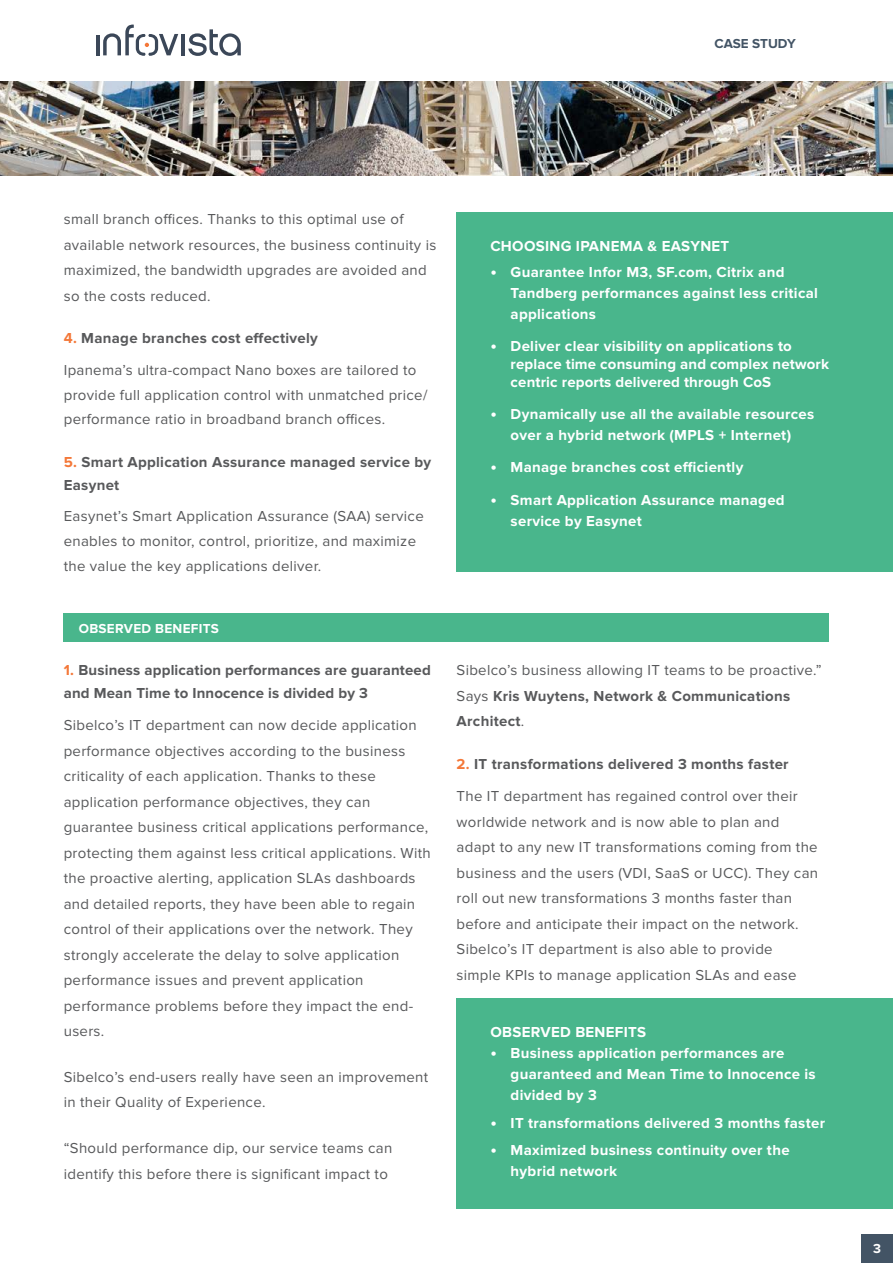
<style>
.page{position:relative;width:893px;height:1263px;background:#fff}
.page>*{position:absolute;margin:0;border:0;box-sizing:border-box;transform-origin:0 0}
.Body{font:15px/25.5px "Proxima Nova";letter-spacing:.02em;color:#58595b}
.CTA_Title{font:700 15px/21px "Proxima Nova";letter-spacing:.02em;color:#fff}
.Body-2{font:700 15px/22.5px "Proxima Nova";letter-spacing:.02em;color:#58595b}
.Heading_1{font:700 13.5px "Proxima Nova";letter-spacing:.02em;color:#fff}
.t1{font:700 13.5px "Proxima Nova";letter-spacing:-.005em;color:#435465}
.s1{color:#f47839}
.s2{font-size:18px}
.s3{font-weight:700}
</style>
<div class="page">
<div style="left:64px;top:614px;width:765px;height:28px;background:#49b68c"></div>
<div style="left:457px;top:212px;width:436px;height:359px;background:#49b68c"></div>
<div style="left:457px;top:998px;width:436px;height:211px;background:#49b68c"></div>
<img style="left:0;top:82px;width:893px;height:93px">
<hr style="left:96px;top:35px;width:3px;height:20px;background:#3b4758">
<hr style="left:182px;top:34px;width:3px;height:21px;background:#3b4758">
<svg style="left:188px;top:29px;width:53px;height:27px"></svg>
<svg style="left:103px;top:24px;width:75px;height:32px"></svg>
<div style="left:861px;top:1234px;width:32px;height:29px;background:#435465"></div>
<p class="t1" style="left:715px;top:36px;width:83px">CASE STUDY</p>
<p class="Body" style="left:64px;top:206px;width:374px">small branch offices. Thanks to this optimal use of available network resources, the business continuity is maximized, the bandwidth upgrades are avoided and so the costs reduced.</p>
<p class="Body-2" style="left:64px;top:327px;width:256px"><span class="s1">4.</span> Manage branches cost effectively</p>
<p class="Body" style="left:64px;top:358px;width:365px;line-height:24.8px">Ipanema’s ultra-compact Nano boxes are tailored to provide full application control with unmatched price/ performance ratio in broadband branch offices.</p>
<p class="Body-2" style="left:64px;top:451px;width:369px"><span class="s1">5.</span> Smart Application Assurance managed service by<br>Easynet</p>
<p class="Body" style="left:64px;top:504px;width:361px;line-height:24.8px">Easynet’s Smart Application Assurance (SAA) service enables to monitor, control, prioritize, and maximize the value the key applications deliver.</p>
<p class="Heading_1" style="left:79px;top:620px;width:142px">OBSERVED BENEFITS</p>
<p class="Body-2" style="left:64px;top:659px;width:369px"><span class="s1">1.</span> Business application performances are guaranteed and Mean Time to Innocence is divided by 3</p>
<p class="Body" style="left:64px;top:712px;width:368px">Sibelco’s IT department can now decide application performance objectives according to the business criticality of each application. Thanks to these application performance objectives, they can guarantee business critical applications performance, protecting them against less critical applications. With the proactive alerting, application SLAs dashboards and detailed reports, they have been able to regain control of their applications over the network. They strongly accelerate the delay to solve application performance issues and prevent application performance problems before they impact the end&shy;users.</p>
<p class="Body" style="left:64px;top:1064px;width:366px">Sibelco’s end-users really have seen an improvement in their Quality of Experience.</p>
<p class="Body" style="left:64px;top:1135px;width:330px">“Should performance dip, our service teams can identify this before there is significant impact to</p>
<p class="CTA_Title" style="left:490px;top:236px;width:240px">CHOOSING IPANEMA &amp; EASYNET</p>
<p class="CTA_Title" style="left:511px;top:261px;width:309px;text-indent:-20px"><span class="s2">•</span> Guarantee Infor M3, SF.com, Citrix and<br>Tandberg performances against less critical applications</p>
<p class="CTA_Title" style="left:511px;top:337px;width:320px;line-height:18px;text-indent:-20px"><span class="s2">•</span> Deliver clear visibility on applications to replace time consuming and complex network centric reports delivered through CoS</p>
<p class="CTA_Title" style="left:490px;top:404px;width:325px;text-align:center"><span class="s2">•</span> Dynamically use all the available resources over a hybrid network (MPLS + Internet)</p>
<p class="CTA_Title" style="left:490px;top:457px;width:255px"><span class="s2">•</span> Manage branches cost efficiently</p>
<p class="CTA_Title" style="left:511px;top:489px;width:276px;text-indent:-20px"><span class="s2">•</span> Smart Application Assurance managed service by Easynet</p>
<p class="Body" style="left:457px;top:658px;width:366px">Sibelco’s business allowing IT teams to be proactive.”<br>Says <span class="s3">Kris Wuytens, Network &amp; Communications<br>Architect</span>.</p>
<p class="Body-2" style="left:457px;top:753px;width:334px"><span class="s1">2.</span> IT transformations delivered 3 months faster</p>
<p class="Body" style="left:457px;top:784px;width:363px">The IT department has regained control over their worldwide network and is now able to plan and adapt to any new IT transformations coming from the business and the users (VDI, SaaS or UCC). They can roll out new transformations 3 months faster than before and anticipate their impact on the network.<br>Sibelco’s IT department is also able to provide simple KPIs to manage application SLAs and ease</p>
<p class="CTA_Title" style="left:490px;top:1022px;width:157px">OBSERVED BENEFITS</p>
<p class="CTA_Title" style="left:511px;top:1043px;width:307px;text-indent:-20px"><span class="s2">•</span> Business application performances are guaranteed and Mean Time to Innocence is divided by 3</p>
<p class="CTA_Title" style="left:490px;top:1112px;width:336px"><span class="s2">•</span> IT transformations delivered 3 months faster</p>
<p class="CTA_Title" style="left:511px;top:1140px;width:280px;text-indent:-20px"><span class="s2">•</span> Maximized business continuity over the hybrid network</p>
<p class="Heading_1" style="left:873px;top:1240px;width:9px">3</p>
</div>
